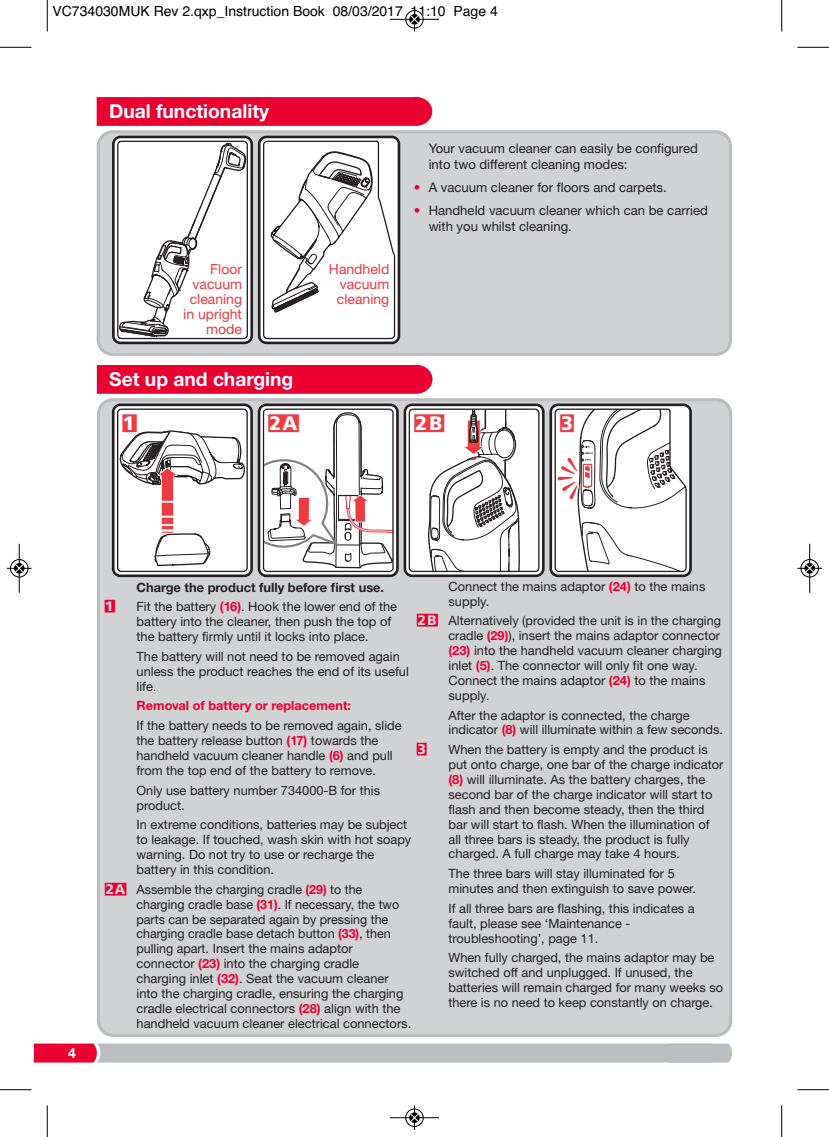
<style>
.page{position:relative;width:829px;height:1137px;background:#fff}
.page>*{position:absolute;margin:0;border:0;box-sizing:border-box;transform-origin:0 0}
.t1{font:19.6px "Project Font";color:#ee3a41}
.t2{font:700 19.25px "Helvetica Neue CE";color:#fff}
.t3{font:14px "Helvetica";color:#000}
.t4{font:14px/14.9px "Helvetica Neue";color:#ee3a41;text-align:right}
.t5{font:14px "Project Font";color:#ea0031}
.t6{font:700 14px "Helvetica Neue CE";color:#fff}
.t7{font:13.12px/15.8px "Helvetica Neue";color:#231f20}
.t8{font:12.78px/14.9px "Helvetica Neue";color:#231f20}
.t9{font:700 12.78px "Helvetica Neue CE";color:#231f20}
.t10{font:700 12.78px "Helvetica Neue CE";color:#ea0031}
.t11{font:12.6px "Helvetica Neue";color:#231f20}
.s1{color:#ea0031}
.s2{font-family:"Helvetica Neue CE";font-weight:700;color:#ea0031}
.s3{font-family:"Project Font";font-size:14px;color:#ea0031}
.s4{font-size:12.78px}
.s5{font-size:12.6px}
.s6{font-family:"Helvetica Neue CE";font-weight:700;font-size:12.6px;color:#ea0031}
</style>
<div class="page">
<svg style="left:97px;top:130px;width:635px;height:226px;background:#cfd0d2"></svg>
<svg style="left:34px;top:1043px;width:698px;height:19px;background:#c2afb5"></svg>
<svg style="left:97px;top:97px;width:335px;height:29px;background:#ea0434"></svg>
<svg style="left:112px;top:136px;width:288px;height:208px"></svg>
<div style="left:97px;top:398px;width:635px;height:638px;background:#d1d2d4"></div>
<div style="left:97px;top:365px;width:335px;height:29px;background:#ea0031"></div>
<svg style="left:112px;top:403px;width:580px;height:174px"></svg>
<div style="left:409px;top:408px;width:130px;height:164px;border:1px solid #231f20;border-radius:4px"></div>
<hr style="left:47px;top:0;width:1px;height:32px;background:#000">
<hr style="left:0;top:47px;width:32px;height:1px;background:#000">
<hr style="left:781px;top:0;width:1px;height:32px;background:#000">
<hr style="left:797px;top:47px;width:32px;height:1px;background:#000">
<hr style="left:47px;top:1105px;width:1px;height:31px;background:#000">
<hr style="left:0;top:1089px;width:32px;height:1px;background:#000">
<hr style="left:781px;top:1105px;width:1px;height:31px;background:#000">
<hr style="left:797px;top:1089px;width:32px;height:1px;background:#000">
<div style="left:405px;top:10px;width:19px;height:19px;border:1px solid #fff;border-radius:50%"></div>
<hr style="left:390px;top:19px;width:49px;height:1px;background:#000">
<div style="left:405px;top:10px;width:18px;height:18px;border:1px solid #000;border-radius:50%"></div>
<svg style="left:410px;top:7px;width:9px;height:25px"></svg>
<div style="left:405px;top:1108px;width:19px;height:18px;border:1px solid #fff;border-radius:50%"></div>
<hr style="left:390px;top:1117px;width:49px;height:1px;background:#000">
<div style="left:405px;top:1108px;width:18px;height:18px;border:1px solid #000;border-radius:50%"></div>
<svg style="left:410px;top:1105px;width:9px;height:24px"></svg>
<div style="left:10px;top:559px;width:19px;height:18px;border:1px solid #fff;border-radius:50%"></div>
<hr style="left:19px;top:543px;width:1px;height:49px;background:#000">
<div style="left:10px;top:559px;width:18px;height:18px;border:1px solid #000;border-radius:50%"></div>
<div style="left:14px;top:563px;width:10px;height:10px;background:#000;border-radius:50%"></div>
<svg style="left:7px;top:563px;width:25px;height:9px"></svg>
<div style="left:800px;top:559px;width:19px;height:18px;border:1px solid #fff;border-radius:50%"></div>
<hr style="left:809px;top:543px;width:1px;height:49px;background:#000">
<div style="left:800px;top:559px;width:18px;height:18px;border:1px solid #000;border-radius:50%"></div>
<div style="left:804px;top:563px;width:11px;height:10px;background:#000;border-radius:50%"></div>
<svg style="left:797px;top:563px;width:25px;height:9px"></svg>
<p class="t3" style="left:52px;top:3px;width:447px">VC734030MUK Rev 2.qxp_Instruction Book 08/03/2017 11:10 Page 4</p>
<h2 class="t2" style="left:109px;top:104px;width:162px">Dual functionality</h2>
<p class="t4" style="left:183px;top:263px;width:60px">Floor vacuum cleaning in upright mode</p>
<p class="t4" style="left:337px;top:263px;width:54px;text-align:justify;text-indent:-8px">Handheld vacuum cleaning</p>
<h2 class="t2" style="left:109px;top:372px;width:185px">Set up and charging</h2>
<p class="t7" style="left:429px;top:142px;width:271px">Your vacuum cleaner can easily be configured into two different cleaning modes:</p>
<p class="t7" style="left:414px;top:181px;width:254px"><span class="s1">•</span> A vacuum cleaner for floors and carpets.</p>
<p class="t7" style="left:429px;top:204px;width:281px;text-indent:-15px"><span class="s1">•</span> Handheld vacuum cleaner which can be carried with you whilst cleaning.</p>
<h1 class="t1" style="left:121px;top:415px;width:19px">1</h1>
<h1 class="t1" style="left:267px;top:415px;width:35px">2A</h1>
<h1 class="t1" style="left:413px;top:415px;width:34px">2B</h1>
<h1 class="t1" style="left:559px;top:415px;width:18px">3</h1>
<p class="t6" style="left:68px;top:1047px;width:9px">4</p>
<p class="t8" style="left:448px;top:580px;width:258px">Connect the mains adaptor <span class="s2">(24)</span> to the mains supply.</p>
<p class="t11" style="left:416px;top:616px;width:307px"><span class="s3">2B</span> <span class="s4">Alternatively</span> (provided the unit is in the charging</p>
<p class="t8" style="left:448px;top:629px;width:275px"><span class="s5">cradle</span> <span class="s6">(29)</span><span class="s5">),</span> insert the mains adaptor connector <span class="s2">(23)</span> into the handheld vacuum cleaner charging inlet <span class="s2">(5)</span>. The connector will only fit one way.<br>Connect the mains adaptor <span class="s2">(24)</span> to the mains supply.</p>
<p class="t8" style="left:448px;top:708px;width:276px">After the adaptor is connected, the charge indicator <span class="s2">(8)</span> will illuminate within a few seconds.</p>
<p class="t5" style="left:416px;top:743px;width:14px">3</p>
<p class="t8" style="left:448px;top:743px;width:276px">When the battery is empty and the product is put onto charge, one bar of the charge indicator <span class="s2">(8)</span> will illuminate. As the battery charges, the second bar of the charge indicator will start to flash and then become steady, then the third bar will start to flash. When the illumination of all three bars is steady, the product is fully charged. A full charge may take 4 hours.</p>
<p class="t8" style="left:448px;top:867px;width:249px">The three bars will stay illuminated for 5 minutes and then extinguish to save power.</p>
<p class="t8" style="left:448px;top:902px;width:248px">If all three bars are flashing, this indicates a fault, please see ‘Maintenance - troubleshooting’, page 11.</p>
<p class="t8" style="left:448px;top:951px;width:276px">When fully charged, the mains adaptor may be switched off and unplugged. If unused, the batteries will remain charged for many weeks so there is no need to keep constantly on charge.</p>
<p class="t9" style="left:136px;top:582px;width:249px">Charge the product fully before first use.</p>
<p class="t5" style="left:104px;top:600px;width:14px">1</p>
<p class="t8" style="left:136px;top:600px;width:262px">Fit the battery <span class="s2">(16)</span>. Hook the lower end of the battery into the cleaner, then push the top of the battery firmly until it locks into place.</p>
<p class="t8" style="left:136px;top:650px;width:274px">The battery will not need to be removed again unless the product reaches the end of its useful life.</p>
<p class="t10" style="left:136px;top:701px;width:216px">Removal of battery or replacement:</p>
<p class="t8" style="left:136px;top:719px;width:267px">If the battery needs to be removed again, slide the battery release button <span class="s2">(17)</span> towards the handheld vacuum cleaner handle <span class="s2">(6)</span> and pull from the top end of the battery to remove.</p>
<p class="t8" style="left:136px;top:783px;width:245px">Only use battery number 734000-B for this product.</p>
<p class="t8" style="left:136px;top:818px;width:276px">In extreme conditions, batteries may be subject to leakage. If touched, wash skin with hot soapy warning. Do not try to use or recharge the battery in this condition.</p>
<p class="t8" style="left:136px;top:882px;width:276px;text-indent:-33px"><span class="s3">2A</span> Assemble the charging cradle <span class="s2">(29)</span> to the charging cradle base <span class="s2">(31)</span>. If necessary, the two parts can be separated again by pressing the charging cradle base detach button <span class="s2">(33)</span>, then pulling apart. Insert the mains adaptor connector <span class="s2">(23)</span> into the charging cradle charging inlet <span class="s2">(32)</span>. Seat the vacuum cleaner into the charging cradle, ensuring the charging cradle electrical connectors <span class="s2">(28)</span> align with the handheld vacuum cleaner electrical connectors.</p>
</div>
